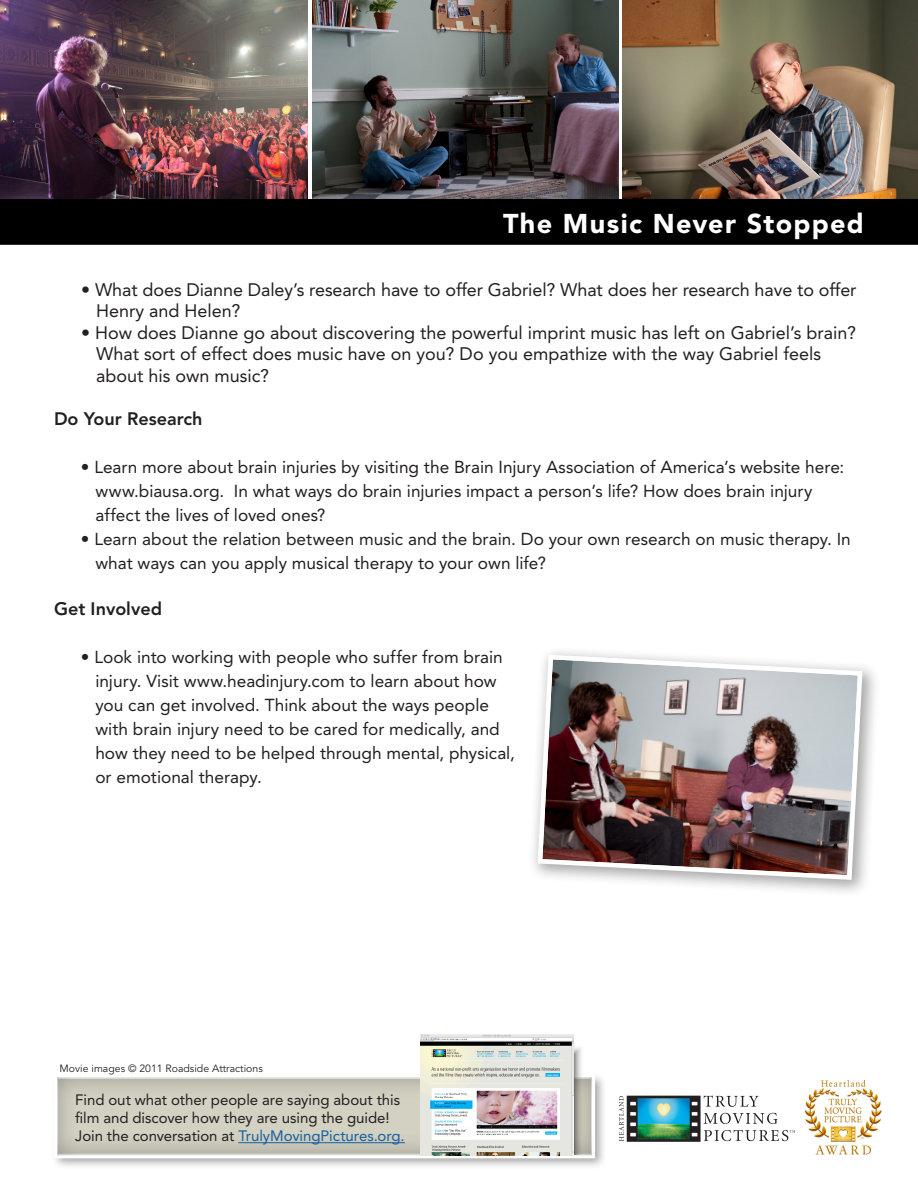
<style>
.page{position:relative;width:918px;height:1188px;background:#fff}
.page>*{position:absolute;margin:0;border:0;box-sizing:border-box;transform-origin:0 0}
.t1{font:900 27px "Avenir LT Std";letter-spacing:.05em;color:#fff}
.Bold_Copy{font:18px "Avenir LT Std";color:#231f20}
.Basic_Copy{font:800 18px "Avenir LT Std";color:#231f20}
.Basic_Copy-2{font:17.25px "Avenir LT Std";color:#231f20}
.Basic_Copy-3{font:15px/18px "Avenir LT Std";letter-spacing:-.005em;color:#231f20}
.t2{font:10.5px "Avenir LT Std";color:#231f20}
.s1{color:#15609f}
</style>
<div class="page">
<img style="left:627px;top:1095px;width:74px;height:47px">
<svg style="left:704px;top:1095px;width:55px;height:12px"></svg>
<svg style="left:704px;top:1113px;width:74px;height:11px"></svg>
<svg style="left:704px;top:1130px;width:91px;height:11px"></svg>
<svg style="left:619px;top:1096px;width:5px;height:45px"></svg>
<img style="left:804px;top:1079px;width:78px;height:76px">
<div style="left:52px;top:1072px;width:555px;height:98px;background:#231f20;opacity:.4"></div>
<svg style="left:52px;top:1073px;width:545px;height:87px"></svg>
<svg style="left:574px;top:1047px;width:10px;height:108px"></svg>
<img style="left:421px;top:1035px;width:153px;height:120px">
<div style="left:528px;top:645px;width:352px;height:253px;background:#231f20;opacity:.4"></div>
<img style="left:535px;top:652px;width:330px;height:230px">
<img style="left:312px;top:0;width:307px;height:199px">
<img style="left:622px;top:0;width:296px;height:199px">
<img style="left:0;top:0;width:308px;height:199px">
<div style="left:1px;top:200px;width:917px;height:44px;background:#000"></div>
<div style="left:0;top:199px;width:918px;height:46px;border:2px solid #000"></div>
<p class="t1" style="left:503px;top:207px;width:362px">The Music Never Stopped</p>
<p class="Bold_Copy" style="left:81px;top:279px;width:777px">• What does Dianne Daley’s research have to offer Gabriel? What does her research have to offer</p>
<p class="Bold_Copy" style="left:96px;top:301px;width:146px">Henry and Helen?</p>
<p class="Bold_Copy" style="left:81px;top:322px;width:777px">• How does Dianne go about discovering the powerful imprint music has left on Gabriel’s brain?</p>
<p class="Bold_Copy" style="left:96px;top:344px;width:727px">What sort of effect does music have on you? Do you empathize with the way Gabriel feels</p>
<p class="Bold_Copy" style="left:96px;top:365px;width:175px">about his own music?</p>
<p class="Basic_Copy" style="left:54px;top:408px;width:150px">Do Your Research</p>
<p class="Basic_Copy-2" style="left:81px;top:457px;width:765px">• Learn more about brain injuries by visiting the Brain Injury Association of America’s website here:</p>
<p class="Basic_Copy-2" style="left:95px;top:481px;width:719px">www.biausa.org. In what ways do brain injuries impact a person’s life? How does brain injury</p>
<p class="Basic_Copy-2" style="left:95px;top:505px;width:232px">affect the lives of loved ones?</p>
<p class="Basic_Copy-2" style="left:81px;top:529px;width:771px">• Learn about the relation between music and the brain. Do your own research on music therapy. In</p>
<p class="Basic_Copy-2" style="left:95px;top:553px;width:452px">what ways can you apply musical therapy to your own life?</p>
<p class="Basic_Copy" style="left:54px;top:598px;width:110px">Get Involved</p>
<p class="Basic_Copy-2" style="left:81px;top:647px;width:423px">• Look into working with people who suffer from brain</p>
<p class="Basic_Copy-2" style="left:95px;top:671px;width:403px">injury. Visit www.headinjury.com to learn about how</p>
<p class="Basic_Copy-2" style="left:95px;top:695px;width:395px">you can get involved. Think about the ways people</p>
<p class="Basic_Copy-2" style="left:95px;top:719px;width:406px">with brain injury need to be cared for medically, and</p>
<p class="Basic_Copy-2" style="left:95px;top:743px;width:421px">how they need to be helped through mental, physical,</p>
<p class="Basic_Copy-2" style="left:95px;top:767px;width:168px">or emotional therapy.</p>
<p class="t2" style="left:60px;top:1063px;width:205px">Movie images © 2011 Roadside Attractions</p>
<p class="Basic_Copy-3" style="left:75px;top:1091px;width:331px">Find out what other people are saying about this film and discover how they are using the guide!<br>Join the conversation at <span class="s1">TrulyMovingPictures.org.</span></p>
</div>
